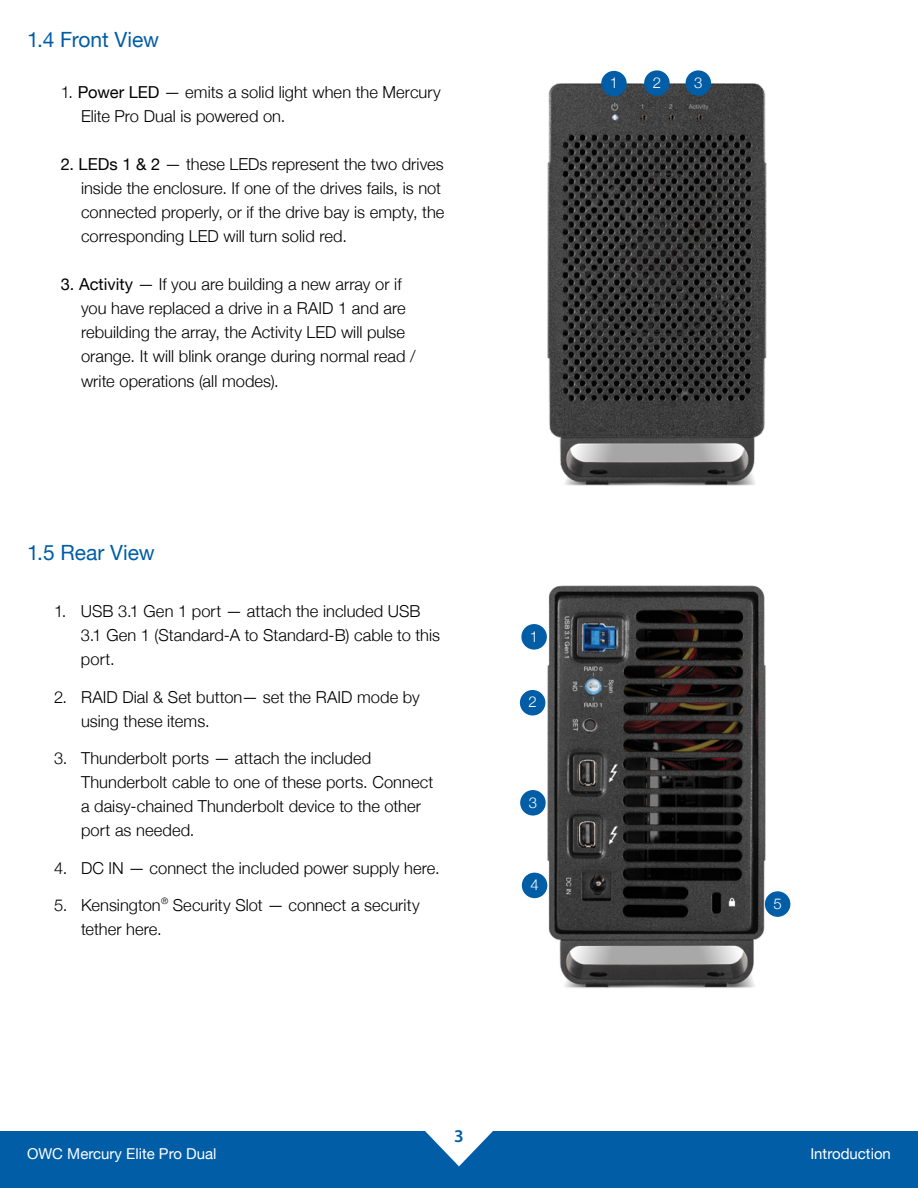
<style>
.page{position:relative;width:918px;height:1188px;background:#fff}
.page>*{position:absolute;margin:0;border:0;box-sizing:border-box;transform-origin:0 0}
.t1{font:21px "Helvetica Neue";color:#005da6}
.t2{font:600 18px "Myriad Pro";color:#005da6}
.t3{font:300 16.5px/24px "Helvetica Neue";letter-spacing:.005em;color:#000}
.t4{font:15px "Helvetica Neue";color:#fff}
.t5{font:300 15px "Helvetica Neue";color:#fff}
.t6{font:300 9px "Helvetica Neue";color:#000}
.s1{font-weight:400}
</style>
<div class="page">
<div style="left:0;top:1131px;width:918px;height:57px;background:#005da6"></div>
<svg style="left:425px;top:1131px;width:68px;height:35px"></svg>
<img style="left:547px;top:72px;width:220px;height:414px">
<img style="left:543px;top:585px;width:231px;height:403px">
<div style="left:602px;top:72px;width:24px;height:24px;background:#005da6;border-radius:50%"></div>
<div style="left:601px;top:71px;width:26px;height:25px;border:2px solid #005da6;border-radius:50%"></div>
<div style="left:645px;top:71px;width:24px;height:24px;background:#005da6;border-radius:50%"></div>
<div style="left:644px;top:70px;width:26px;height:26px;border:2px solid #005da6;border-radius:50%"></div>
<div style="left:686px;top:71px;width:24px;height:24px;background:#005da6;border-radius:50%"></div>
<div style="left:686px;top:70px;width:25px;height:26px;border:2px solid #005da6;border-radius:50%"></div>
<div style="left:522px;top:625px;width:24px;height:24px;background:#005da6;border-radius:50%"></div>
<div style="left:521px;top:624px;width:26px;height:26px;border:2px solid #005da6;border-radius:50%"></div>
<div style="left:521px;top:691px;width:24px;height:24px;background:#005da6;border-radius:50%"></div>
<div style="left:520px;top:690px;width:25px;height:26px;border:2px solid #005da6;border-radius:50%"></div>
<div style="left:521px;top:791px;width:24px;height:24px;background:#005da6;border-radius:50%"></div>
<div style="left:520px;top:790px;width:26px;height:26px;border:2px solid #005da6;border-radius:50%"></div>
<div style="left:523px;top:873px;width:24px;height:24px;background:#005da6;border-radius:50%"></div>
<div style="left:522px;top:873px;width:25px;height:25px;border:2px solid #005da6;border-radius:50%"></div>
<div style="left:766px;top:892px;width:24px;height:24px;background:#005da6;border-radius:50%"></div>
<div style="left:765px;top:891px;width:25px;height:26px;border:2px solid #005da6;border-radius:50%"></div>
<p class="t1" style="left:27px;top:24px;width:134px">1.4 Front View</p>
<p class="t3" style="left:81px;top:78px;width:361px;text-indent:-20px">1. <span class="s1">Power LED</span> — emits a solid light when the Mercury<br>Elite Pro Dual is powered on.</p>
<p class="t3" style="left:81px;top:150px;width:365px;text-indent:-20px"><span class="s1">2. LEDs 1 &amp; 2</span> — these LEDs represent the two drives inside the enclosure. If one of the drives fails, is not connected properly, or if the drive bay is empty, the corresponding LED will turn solid red.</p>
<p class="t3" style="left:81px;top:270px;width:336px;text-indent:-20px"><span class="s1">3. Activity</span> — If you are building a new array or if you have replaced a drive in a RAID 1 and are rebuilding the array, the Activity LED will pulse orange. It will blink orange during normal read / write operations (all modes).</p>
<p class="t1" style="left:27px;top:537px;width:129px">1.5 Rear View</p>
<p class="t3" style="left:81px;top:598px;width:361px;text-indent:-27px">1. USB 3.1 Gen 1 port — attach the included USB<br>3.1 Gen 1 (Standard-A to Standard-B) cable to this port.</p>
<p class="t3" style="left:81px;top:684px;width:340px;text-indent:-27px">2. RAID Dial &amp; Set button— set the RAID mode by using these items.</p>
<p class="t3" style="left:81px;top:745px;width:354px;text-indent:-27px">3. Thunderbolt ports — attach the included Thunderbolt cable to one of these ports. Connect a daisy-chained Thunderbolt device to the other port as needed.</p>
<p class="t3" style="left:54px;top:855px;width:387px">4. DC IN — connect the included power supply here.</p>
<p class="t3" style="left:54px;top:892px;width:108px">5. Kensington</p>
<p class="t6" style="left:161px;top:893px;width:9px">®</p>
<p class="t3" style="left:173px;top:892px;width:248px">Security Slot — connect a security</p>
<p class="t3" style="left:81px;top:916px;width:82px">tether here.</p>
<p class="t5" style="left:610px;top:71px;width:10px">1</p>
<p class="t5" style="left:653px;top:70px;width:10px">2</p>
<p class="t5" style="left:694px;top:70px;width:10px">3</p>
<p class="t5" style="left:530px;top:624px;width:10px">1</p>
<p class="t5" style="left:528px;top:690px;width:10px">2</p>
<p class="t5" style="left:529px;top:790px;width:10px">3</p>
<p class="t5" style="left:530px;top:873px;width:10px">4</p>
<p class="t5" style="left:773px;top:891px;width:10px">5</p>
<p class="t2" style="left:454px;top:1125px;width:11px">3</p>
<p class="t4" style="left:27px;top:1143px;width:191px">OWC Mercury Elite Pro Dual</p>
<p class="t4" style="left:810px;top:1143px;width:82px">Introduction</p>
</div>
